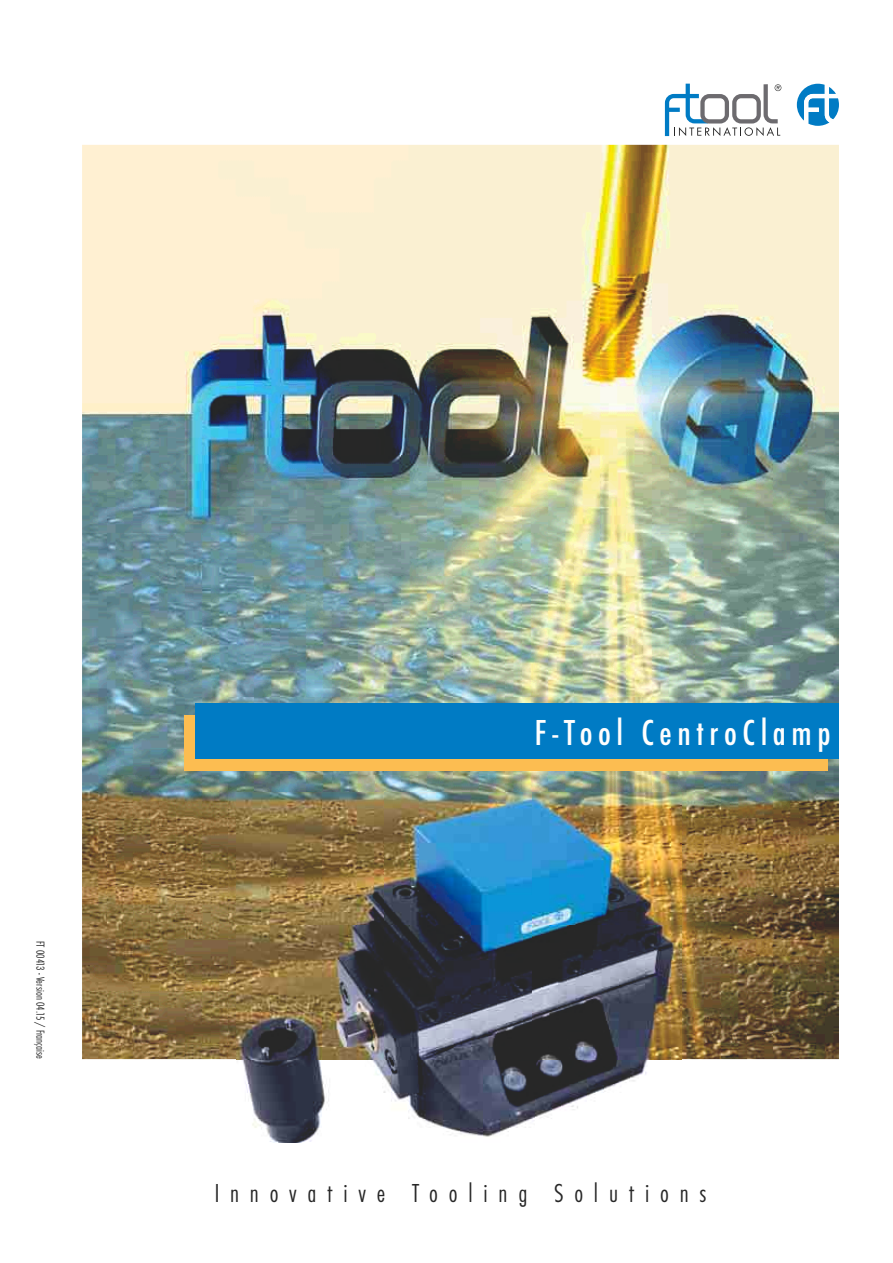
<style>
.page{position:relative;width:893px;height:1263px;background:#fff}
.page>*{position:absolute;margin:0;border:0;box-sizing:border-box;transform-origin:0 0}
.t1{font:37.5px "Futura TOT Med Con";letter-spacing:.15em;color:#fefefe}
.t2{font:27px "Futura TOT Lig Con";letter-spacing:.4em;color:#272727}
.t3{font:12px "Futura TOT Lig Con";color:#272727}
</style>
<div class="page">
<img style="left:82px;top:145px;width:757px;height:914px">
<img style="left:236px;top:792px;width:445px;height:350px">
<div style="left:184px;top:715px;width:643px;height:55px;background:#fcbd51"></div>
<div style="left:196px;top:703px;width:643px;height:56px;background:#007bc4"></div>
<svg style="left:797px;top:84px;width:42px;height:42px"></svg>
<svg style="left:665px;top:84px;width:116px;height:52px"></svg>
<p class="t3" style="left:47px;top:941px;width:120px;rotate:90deg">FT 00413 - Version 04.15 / Française</p>
<h1 class="t1" style="left:535px;top:712px;width:297px">F-Tool CentroClamp</h1>
<h2 class="t2" style="left:215px;top:1177px;width:493px">Innovative Tooling Solutions</h2>
</div>
